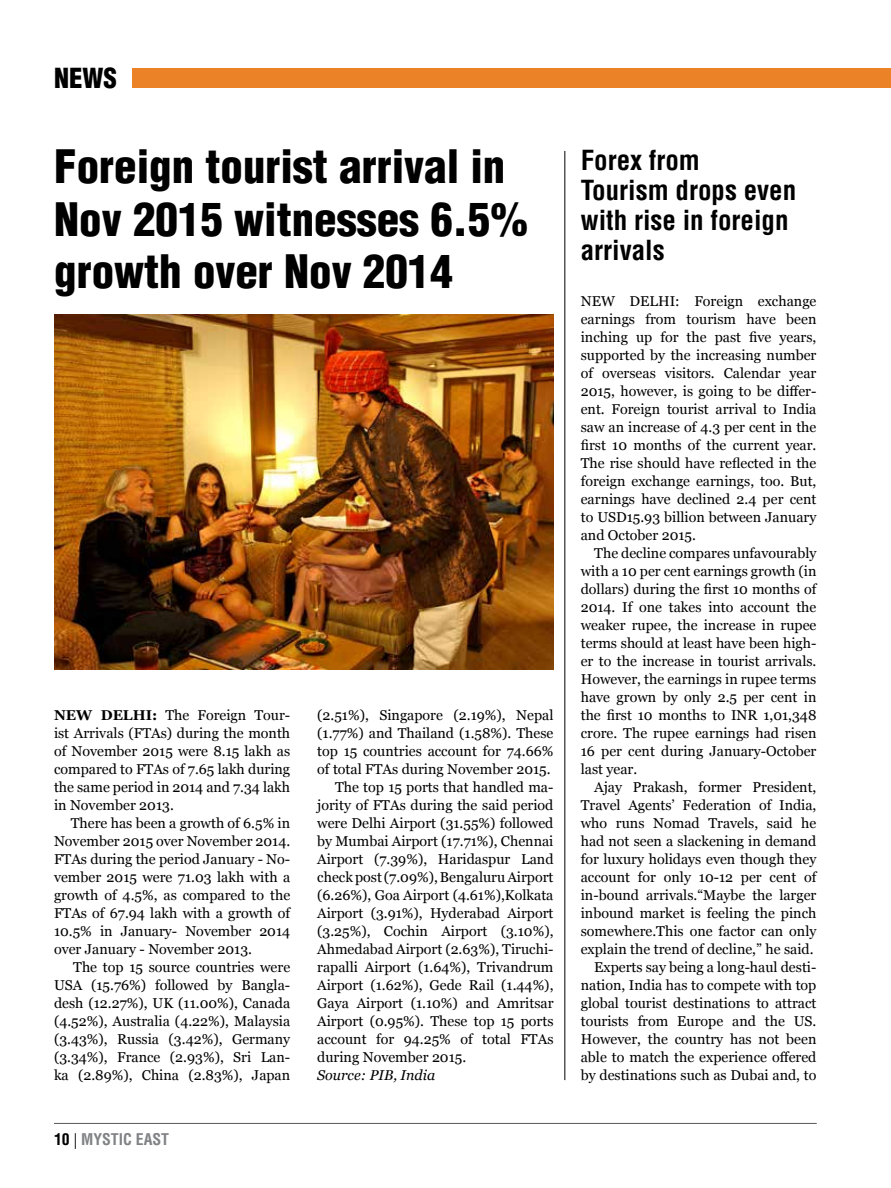
<style>
.page{position:relative;width:891px;height:1188px;background:#fff}
.page>*{position:absolute;margin:0;border:0;box-sizing:border-box;transform-origin:0 0}
.t1{font:900 condensed 45px/52.5px "Helvetica LT Std";color:#000}
.t2{font:700 condensed 27px/30px "Helvetica LT Std";color:#000}
.t3{font:900 condensed 27px "Helvetica LT Std";color:#000}
.t4{font:700 condensed 15.75px "Helvetica LT Std";color:#808285}
.t5{font:14.25px/18px "Georgia";color:#000;text-align:justify}
.t6{font:italic 14.25px "Georgia";color:#000}
.s1{font-weight:700}
.s2{color:#000}
.s3{font-weight:300;font-stretch:normal;color:#000}
</style>
<div class="page">
<hr style="left:54px;top:1123px;width:763px;height:1px;background:#58595b">
<div style="left:133px;top:69px;width:758px;height:19px;background:#ec8228"></div>
<img style="left:54px;top:315px;width:500px;height:354px">
<hr style="left:565px;top:151px;width:1px;height:929px;background:#000">
<h2 class="t3" style="left:54px;top:61px;width:65px">NEWS</h2>
<h1 class="t1" style="left:54px;top:140px;width:475px">Foreign tourist arrival in<br>Nov 2015 witnesses 6.5% growth over Nov 2014</h1>
<h2 class="t2" style="left:581px;top:145px;width:217px">Forex from<br>Tourism drops even with rise in foreign arrivals</h2>
<p class="t5" style="left:581px;top:292px;width:237px">NEW DELHI: Foreign exchange earnings from tourism have been inching up for the past five years, supported by the increasing number of overseas visitors. Calendar year 2015, however, is going to be differ&shy;ent. Foreign tourist arrival to India saw an increase of 4.3 per cent in the first 10 months of the current year.<br>The rise should have reflected in the foreign exchange earnings, too. But, earnings have declined 2.4 per cent to USD15.93 billion between January and October 2015.</p>
<p class="t5" style="left:581px;top:544px;width:237px;text-indent:13px">The decline compares unfavourably with a 10 per cent earnings growth (in dollars) during the first 10 months of 2014. If one takes into account the weaker rupee, the increase in rupee terms should at least have been high&shy;er to the increase in tourist arrivals.<br>However, the earnings in rupee terms have grown by only 2.5 per cent in the first 10 months to INR 1,01,348 crore. The rupee earnings had risen 16 per cent during January-October last year.</p>
<p class="t5" style="left:581px;top:778px;width:237px;text-align:right">Ajay Prakash, former President, Travel Agents’ Federation of India, who runs Nomad Travels, said he had not seen a slackening in demand for luxury holidays even though they account for only 10-12 per cent of in-bound arrivals.“Maybe the larger inbound market is feeling the pinch somewhere.This one factor can only explain the trend of decline,” he said.<br>Experts say being a long-haul desti&shy;nation, India has to compete with top global tourist destinations to attract tourists from Europe and the US.<br>However, the country has not been able to match the experience offered by destinations such as Dubai and, to</p>
<p class="t5" style="left:317px;top:706px;width:238px">(2.51%), Singapore (2.19%), Nepal</p>
<p class="t5" style="left:317px;top:724px;width:238px">(1.77%) and Thailand (1.58%). These</p>
<p class="t5" style="left:317px;top:742px;width:238px">top 15 countries account for 74.66%</p>
<p class="t5" style="left:317px;top:760px;width:235px">of total FTAs during November 2015.</p>
<p class="t5" style="left:335px;top:778px;width:220px">The top 15 ports that handled ma-</p>
<p class="t5" style="left:317px;top:796px;width:238px">jority of FTAs during the said period</p>
<p class="t5" style="left:317px;top:814px;width:238px">were Delhi Airport (31.55%) followed</p>
<p class="t5" style="left:317px;top:832px;width:238px">by Mumbai Airport (17.71%), Chennai</p>
<p class="t5" style="left:317px;top:850px;width:238px">Airport (7.39%), Haridaspur Land</p>
<p class="t5" style="left:317px;top:868px;width:238px">check post (7.09%), Bengaluru Airport</p>
<p class="t5" style="left:317px;top:886px;width:238px">(6.26%), Goa Airport (4.61%),Kolkata</p>
<p class="t5" style="left:317px;top:904px;width:238px">Airport (3.91%), Hyderabad Airport</p>
<p class="t5" style="left:317px;top:922px;width:238px">(3.25%), Cochin Airport (3.10%),</p>
<p class="t5" style="left:317px;top:940px;width:238px">Ahmedabad Airport (2.63%), Tiruchi-</p>
<p class="t5" style="left:317px;top:958px;width:238px">rapalli Airport (1.64%), Trivandrum</p>
<p class="t5" style="left:317px;top:976px;width:238px">Airport (1.62%), Gede Rail (1.44%),</p>
<p class="t5" style="left:317px;top:994px;width:238px">Gaya Airport (1.10%) and Amritsar</p>
<p class="t5" style="left:317px;top:1012px;width:238px">Airport (0.95%). These top 15 ports</p>
<p class="t5" style="left:317px;top:1030px;width:238px">account for 94.25% of total FTAs</p>
<p class="t5" style="left:317px;top:1048px;width:150px">during November 2015.</p>
<p class="t6" style="left:317px;top:1066px;width:119px">Source: PIB, India</p>
<p class="t5" style="left:54px;top:706px;width:238px"><span class="s1">NEW DELHI:</span> The Foreign Tour&shy;ist Arrivals (FTAs) during the month of November 2015 were 8.15 lakh as compared to FTAs of 7.65 lakh during the same period in 2014 and 7.34 lakh in November 2013.</p>
<p class="t5" style="left:54px;top:814px;width:238px;text-indent:17px">There has been a growth of 6.5% in November 2015 over November 2014.<br>FTAs during the period January - No&shy;vember 2015 were 71.03 lakh with a growth of 4.5%, as compared to the FTAs of 67.94 lakh with a growth of 10.5% in January- November 2014 over January - November 2013.</p>
<p class="t5" style="left:54px;top:958px;width:238px;text-indent:19px">The top 15 source countries were USA (15.76%) followed by Bangla&shy;desh (12.27%), UK (11.00%), Canada (4.52%), Australia (4.22%), Malaysia (3.43%), Russia (3.42%), Germany (3.34%), France (2.93%), Sri Lan&shy;ka (2.89%), China (2.83%), Japan</p>
<p class="t4" style="left:54px;top:1130px;width:117px"><span class="s2">10</span> <span class="s3">|</span> MYSTIC EAST</p>
</div>
